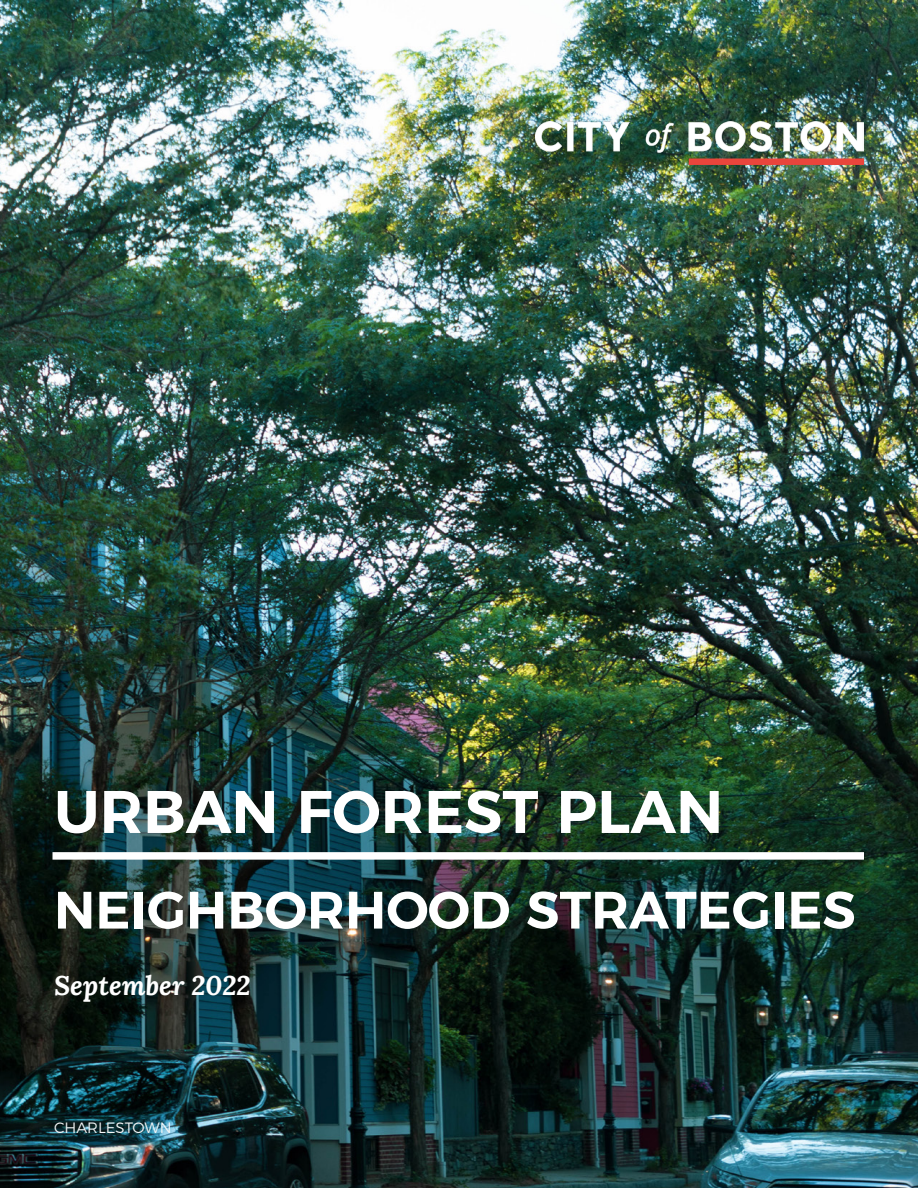
<style>
.page{position:relative;width:918px;height:1188px;background:#fff}
.page>*{position:absolute;margin:0;border:0;box-sizing:border-box;transform-origin:0 0}
.t1{font:600 60px "Montserrat";color:#fff}
.t2{font:600 52.5px "Montserrat";color:#fff}
.t3{font:italic 700 27px "Lora";color:#fff}
.Subheader_1{font:300 15px "Montserrat";color:#f3f6f7}
</style>
<div class="page">
<img style="left:0;top:0;width:918px;height:1188px">
<div style="left:52px;top:852px;width:812px;height:8px;background:#fff"></div>
<img style="left:535px;top:121px;width:329px;height:43px">
<p class="t1" style="left:54px;top:763px;width:671px">URBAN FOREST PLAN</p>
<p class="t2" style="left:54px;top:867px;width:803px">NEIGHBORHOOD STRATEGIES</p>
<p class="t3" style="left:54px;top:967px;width:198px">September 2022</p>
<p class="Subheader_1" style="left:54px;top:1116px;width:119px">CHARLESTOWN</p>
</div>
